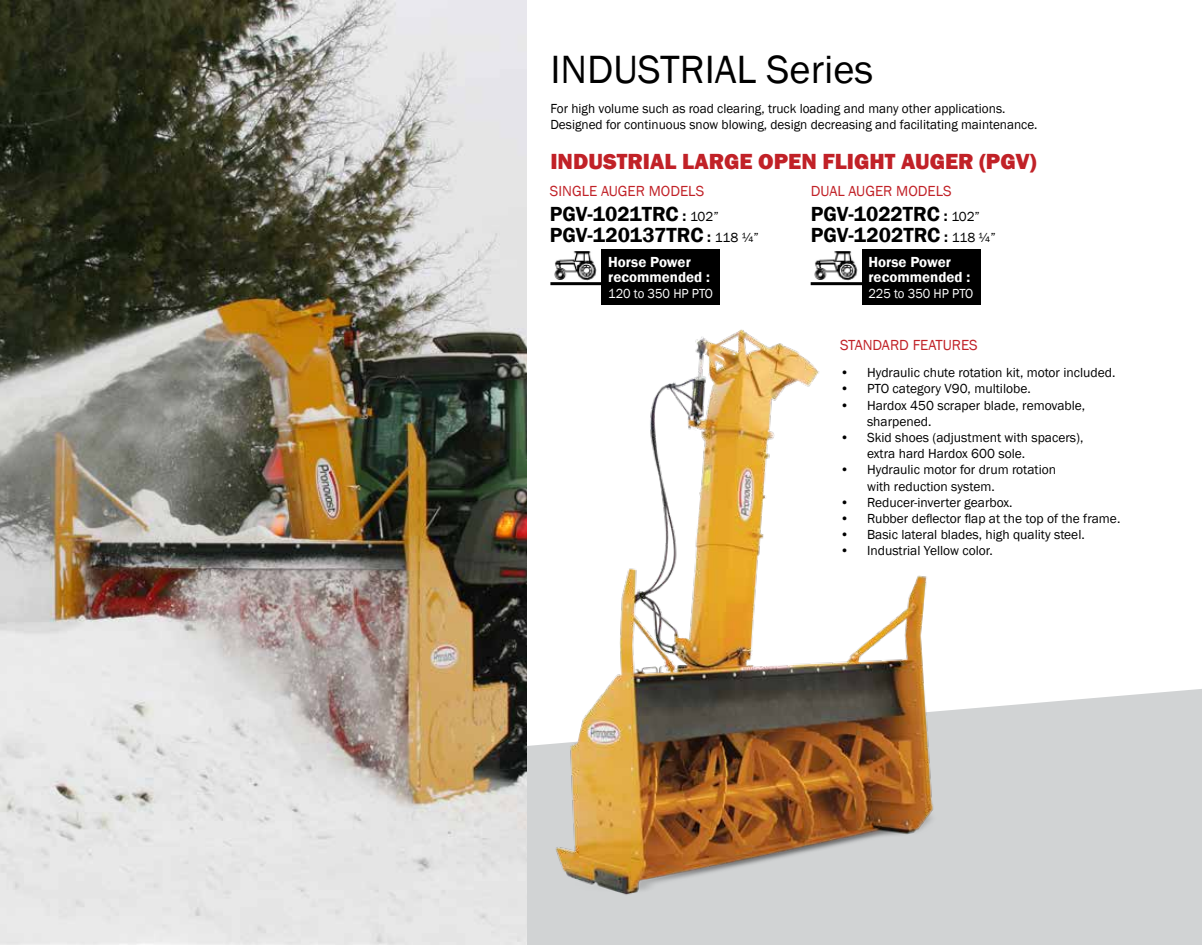
<style>
.page{position:relative;width:1202px;height:945px;background:#fff}
.page>*{position:absolute;margin:0;border:0;box-sizing:border-box;transform-origin:0 0}
.t1{font:40.5px "Franklin Gothic";color:#000}
.t2{font:800 22.5px "Franklin Gothic";color:#c12127}
.t3{font:600 21px/21px "Franklin Gothic";color:#000}
.t4{font:15px "Franklin Gothic";color:#c12127}
.t5{font:600 15px/15px "Franklin Gothic";color:#fff}
.t6{font:13.5px/16.2px "Franklin Gothic";color:#000}
.t7{font:13.5px "Franklin Gothic";color:#fff;scale:.95 1}
.s1{font-size:15px}
.s2{font-weight:400;font-size:13.5px}
</style>
<div class="page">
<div style="left:964px;top:689px;width:238px;height:256px;background:#d1d3d4"></div>
<img style="left:0;top:0;width:526px;height:945px">
<img style="left:554px;top:251px;width:43px;height:24px">
<div style="left:601px;top:249px;width:119px;height:56px;background:#000"></div>
<img style="left:814px;top:251px;width:44px;height:24px">
<div style="left:861px;top:249px;width:119px;height:56px;background:#000"></div>
<img style="left:510px;top:275px;width:454px;height:670px">
<h1 class="t1" style="left:550px;top:44px;width:324px">INDUSTRIAL Series</h1>
<p class="t6" style="left:550px;top:100px;width:489px">For high volume such as road clearing, truck loading and many other applications.<br>Designed for continuous snow blowing, design decreasing and facilitating maintenance.</p>
<h2 class="t2" style="left:550px;top:147px;width:487px">INDUSTRIAL LARGE OPEN FLIGHT AUGER (PGV)</h2>
<p class="t4" style="left:550px;top:182px;width:156px">SINGLE AUGER MODELS</p>
<h3 class="t3" style="left:550px;top:204px;width:211px">PGV-1021TRC <span class="s1">:</span> <span class="s2">102”<br></span>PGV-120137TRC <span class="s1">:</span> <span class="s2">118 ¼”</span></h3>
<p class="t5" style="left:608px;top:254px;width:103px">Horse Power recommended :</p>
<p class="t7" style="left:608px;top:285px;width:112px">120 to 350 HP PTO</p>
<p class="t4" style="left:811px;top:182px;width:142px">DUAL AUGER MODELS</p>
<h3 class="t3" style="left:811px;top:204px;width:186px">PGV-1022TRC <span class="s1">:</span> <span class="s2">102”<br></span>PGV-1202TRC <span class="s1">:</span> <span class="s2">118 ¼”</span></h3>
<p class="t5" style="left:868px;top:254px;width:103px">Horse Power recommended :</p>
<p class="t7" style="left:868px;top:285px;width:112px">225 to 350 HP PTO</p>
<p class="t4" style="left:840px;top:336px;width:139px">STANDARD FEATURES</p>
<p class="t6" style="left:840px;top:365px;width:277px">• Hydraulic chute rotation kit, motor included.</p>
<p class="t6" style="left:840px;top:381px;width:192px">• PTO category V90, multilobe.</p>
<p class="t6" style="left:867px;top:397px;width:220px;text-indent:-27px">• Hardox 450 scraper blade, removable, sharpened.</p>
<p class="t6" style="left:867px;top:430px;width:218px;text-indent:-27px">• Skid shoes (adjustment with spacers), extra hard Hardox 600 sole.</p>
<p class="t6" style="left:867px;top:462px;width:190px;text-indent:-27px">• Hydraulic motor for drum rotation with reduction system.</p>
<p class="t6" style="left:840px;top:494px;width:174px">• Reducer-inverter gearbox.</p>
<p class="t6" style="left:840px;top:511px;width:282px">• Rubber deflector flap at the top of the frame.</p>
<p class="t6" style="left:840px;top:527px;width:246px">• Basic lateral blades, high quality steel.</p>
<p class="t6" style="left:840px;top:543px;width:154px">• Industrial Yellow color.</p>
</div>
